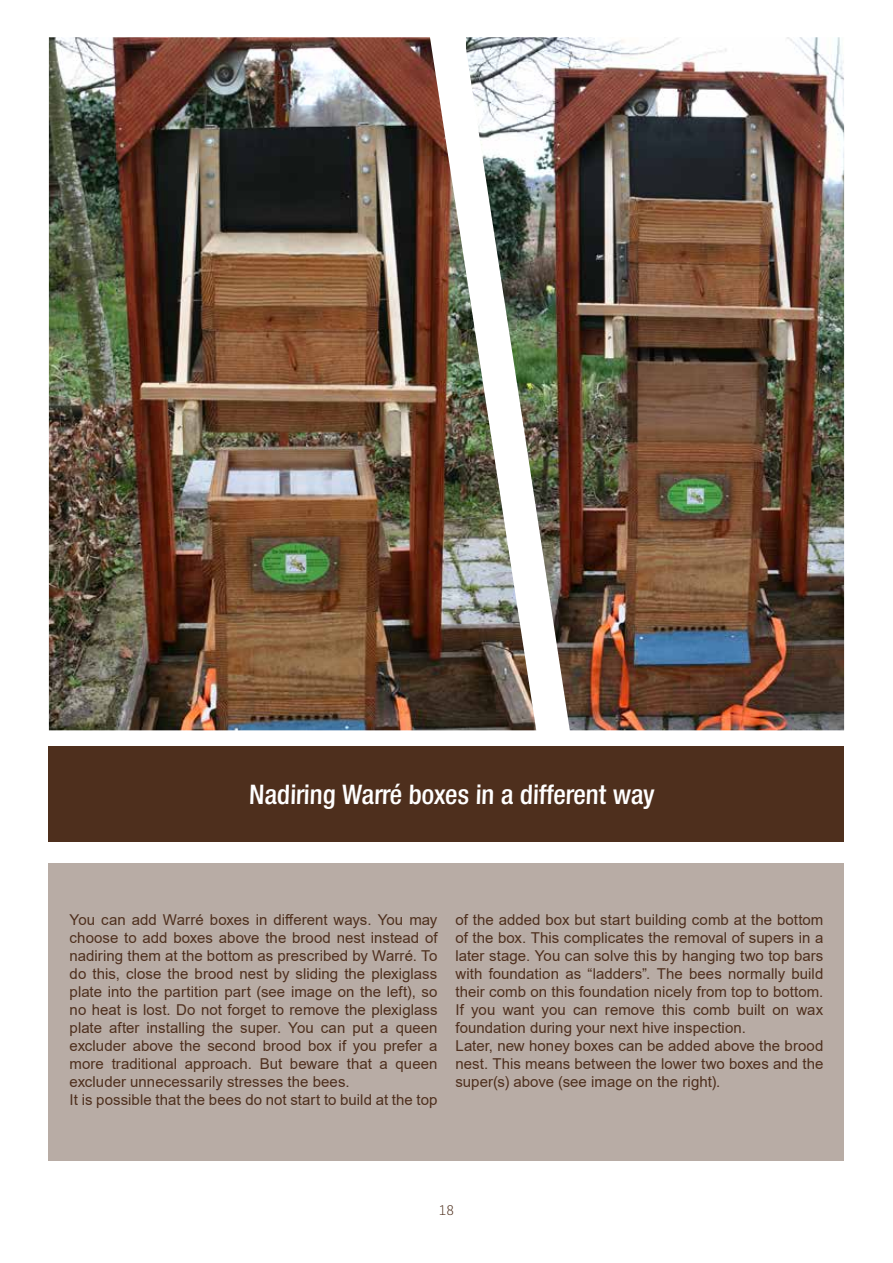
<style>
.page{position:relative;width:893px;height:1263px;background:#fff}
.page>*{position:absolute;margin:0;border:0;box-sizing:border-box;transform-origin:0 0}
.t1{font:italic 500 condensed 27px "Helvetica Neue LT Std";letter-spacing:-.005em;color:#fff}
.t2{font:15px/18px "Arial";letter-spacing:.005em;color:#4e2f1d}
.t3{font:300 15px "FS Joey";color:#4e2f1d}
</style>
<div class="page">
<img style="left:536px;top:37px;width:308px;height:693px">
<div style="left:49px;top:863px;width:795px;height:298px;background:#b8aca5"></div>
<div style="left:49px;top:746px;width:795px;height:96px;background:#4e2f1d"></div>
<img style="left:49px;top:37px;width:487px;height:693px">
<h1 class="t1" style="left:249px;top:778px;width:407px">Nadiring Warré boxes in a different way</h1>
<p class="t2" style="left:70px;top:910px;width:369px">You can add Warré boxes in different ways. You may choose to add boxes above the brood nest instead of nadiring them at the bottom as prescribed by Warré. To do this, close the brood nest by sliding the plexiglass plate into the partition part (see image on the left), so no heat is lost. Do not forget to remove the plexiglass plate after installing the super. You can put a queen excluder above the second brood box if you prefer a more traditional approach. But beware that a queen excluder unnecessarily stresses the bees.<br>It is possible that the bees do not start to build at the top</p>
<p class="t2" style="left:455px;top:910px;width:369px">of the added box but start building comb at the bottom of the box. This complicates the removal of supers in a later stage. You can solve this by hanging two top bars with foundation as “ladders”. The bees normally build their comb on this foundation nicely from top to bottom.<br>If you want you can remove this comb built on wax foundation during your next hive inspection.<br>Later, new honey boxes can be added above the brood nest. This means between the lower two boxes and the super(s) above (see image on the right).</p>
<p class="t3" style="left:439px;top:1200px;width:17px">18</p>
</div>
